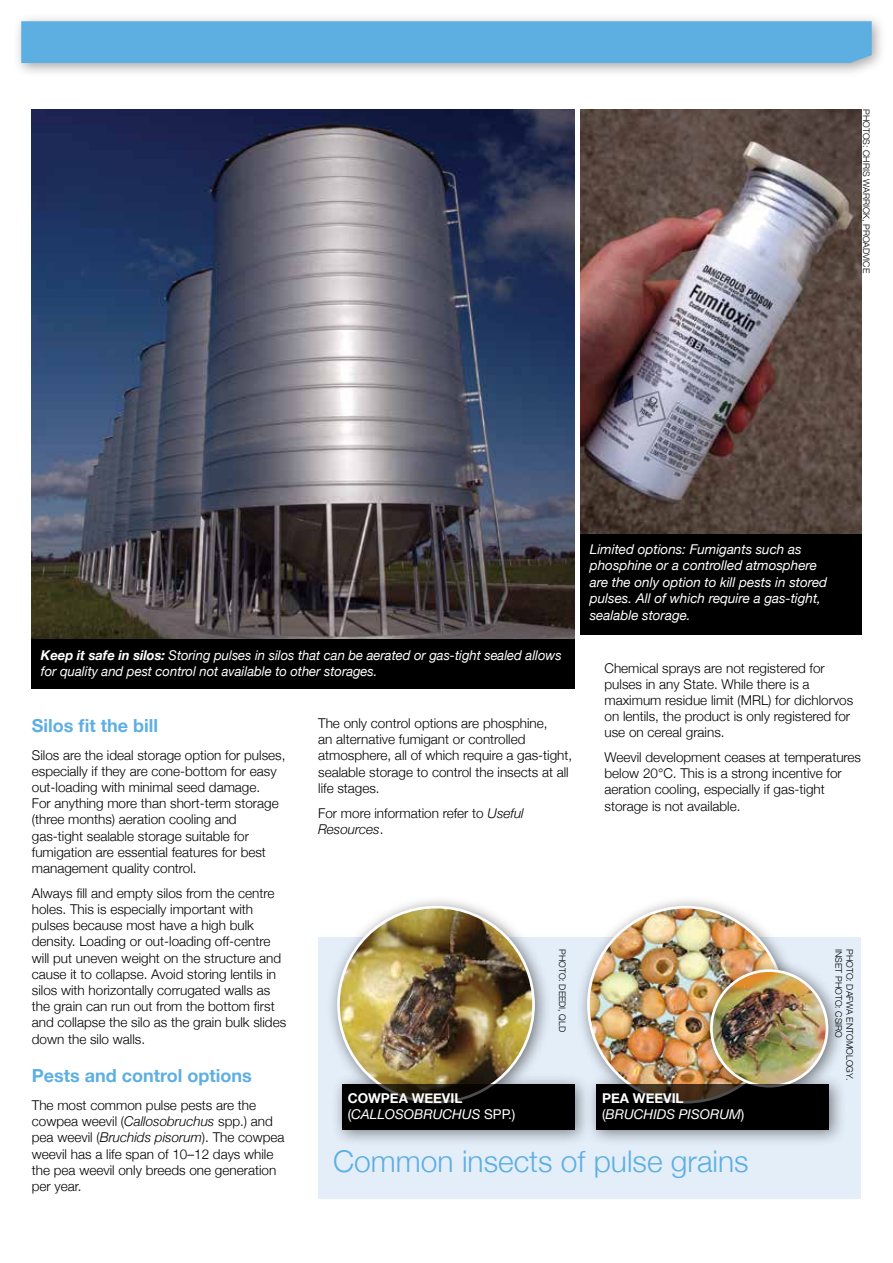
<style>
.page{position:relative;width:893px;height:1263px;background:#fff}
.page>*{position:absolute;margin:0;border:0;box-sizing:border-box;transform-origin:0 0}
.t1{font:300 30px "Helvetica Neue";color:#5dafe2}
.t2{font:700 18px "Helvetica Neue";color:#5dafe2}
.t3{font:300 13.5px/16.2px "Helvetica Neue";color:#000}
.t4{font:italic 13.5px/16.5px "Helvetica Neue";letter-spacing:-.005em;color:#fff}
.t5{font:300 9px/10.8px "Helvetica Neue";color:#000}
.s1{font-weight:700}
.s2{font-style:italic}
.s3{font-weight:700;font-style:normal}
.s4{font-style:normal}
</style>
<div class="page">
<div style="left:13px;top:13px;width:873px;height:64px;background:#000;opacity:.35"></div>
<div style="left:21px;top:21px;width:851px;height:42px;background:#5dafe2"></div>
<div style="left:318px;top:938px;width:542px;height:261px;background:#e4eef9"></div>
<img style="left:31px;top:109px;width:543px;height:531px">
<div style="left:31px;top:640px;width:543px;height:49px;background:#000"></div>
<img style="left:580px;top:109px;width:281px;height:425px">
<div style="left:580px;top:534px;width:281px;height:101px;background:#000"></div>
<div style="left:331px;top:1073px;width:261px;height:73px;background:#000;opacity:.46"></div>
<div style="left:326px;top:895px;width:226px;height:226px;background:#000;opacity:.52"></div>
<img style="left:338px;top:907px;width:196px;height:195px;border-radius:98px">
<div style="left:342px;top:1084px;width:233px;height:45px;background:#000"></div>
<div style="left:585px;top:1073px;width:261px;height:73px;background:#000;opacity:.46"></div>
<div style="left:576px;top:895px;width:226px;height:226px;background:#000;opacity:.52"></div>
<img style="left:588px;top:907px;width:195px;height:195px;border-radius:98px">
<div style="left:699px;top:958px;width:146px;height:146px;background:#000;opacity:.52"></div>
<img style="left:711px;top:971px;width:116px;height:115px;border-radius:58px">
<div style="left:710px;top:969px;width:118px;height:118px;border:3px solid #fff;border-radius:50%"></div>
<svg style="left:596px;top:1084px;width:233px;height:45px;background:#0a0806"></svg>
<p class="t5" style="left:872px;top:109px;width:165px;rotate:90deg">Photos: Ch ris Warrick, ProAdvice</p>
<p class="t4" style="left:590px;top:540px;width:239px">Limited options: Fumigants such as phosphine or a controlled atmosphere are the only option to kill pests in stored pulses. All of which require a gas-tight, sealable storage.</p>
<p class="t4" style="left:41px;top:646px;width:522px"><span class="s1">Keep it safe in silos:</span> Storing pulses in silos that can be aerated or gas-tight sealed allows for quality and pest control not available to other storages.</p>
<p class="t3" style="left:604px;top:659px;width:250px">Chemical sprays are not registered for pulses in any State. While there is a maximum residue limit (MRL) for dichlorvos on lentils, the product is only registered for use on cereal grains.</p>
<p class="t3" style="left:604px;top:749px;width:258px">Weevil development ceases at temperatures below 20°C. This is a strong incentive for aeration cooling, especially if gas-tight storage is not available.</p>
<p class="t3" style="left:318px;top:715px;width:256px">The only control options are phosphine,<br>an alternative fumigant or controlled atmosphere, all of which require a gas-tight, sealable storage to control the insects at all life stages.</p>
<p class="t3" style="left:318px;top:804px;width:207px">For more information refer to <span class="s2">Useful<br>Resources</span>.</p>
<h2 class="t2" style="left:32px;top:714px;width:128px">Silos fit the bill</h2>
<p class="t3" style="left:32px;top:746px;width:255px">Silos are the ideal storage option for pulses, especially if they are cone-bottom for easy out-loading with minimal seed damage.<br>For anything more than short-term storage (three months) aeration cooling and gas-tight sealable storage suitable for fumigation are essential features for best management quality control.</p>
<p class="t3" style="left:32px;top:884px;width:256px">Always fill and empty silos from the centre holes. This is especially important with pulses because most have a high bulk density. Loading or out-loading off-centre will put uneven weight on the structure and cause it to collapse. Avoid storing lentils in silos with horizontally corrugated walls as the grain can run out from the bottom first and collapse the silo as the grain bulk slides down the silo walls.</p>
<h2 class="t2" style="left:32px;top:1065px;width:221px">Pests and control options</h2>
<p class="t3" style="left:32px;top:1097px;width:254px">The most common pulse pests are the cowpea weevil (<span class="s2">Callosobruchus</span> spp.) and pea weevil (<span class="s2">Bruchids pisorum</span>). The cowpea weevil has a life span of 10–12 days while the pea weevil only breeds one generation per year.</p>
<p class="t5" style="left:568px;top:949px;width:84px;rotate:90deg">Photo: DEEDI, QLD</p>
<p class="t5" style="left:855px;top:949px;width:132px;rotate:90deg">Photo: DAFWA ENTOMOLOGY. inset photo: CSIRO</p>
<p class="t4" style="left:348px;top:1090px;width:169px"><span class="s3">Cowpea weevil<br></span><span class="s4">(</span>Call osobruchus <span class="s4">SPP.)</span></p>
<p class="t4" style="left:602px;top:1090px;width:144px"><span class="s3">Pea weevil </span><span class="s4">(</span>Bruchids pis orum<span class="s4">)</span></p>
<h1 class="t1" style="left:333px;top:1143px;width:417px">Common insects of pulse grains</h1>
</div>
